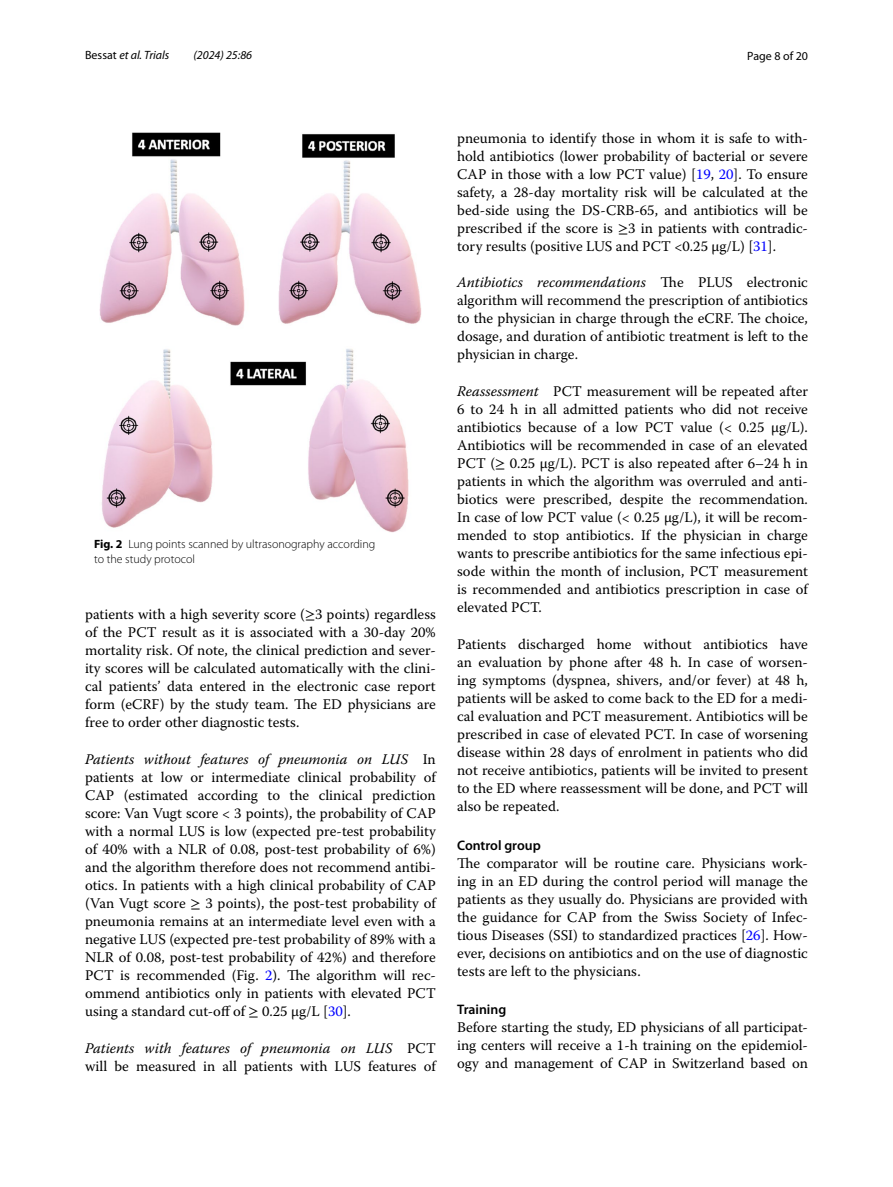
<style>
.page{position:relative;width:893px;height:1187px;background:#fff}
.page>*{position:absolute;margin:0;border:0;box-sizing:border-box;transform-origin:0 0}
.t1{font:14.7px/18px "Warnock Pro";color:#000;text-align:justify}
.t2{font:600 13.8px "Myriad Pro";color:#000}
.t3{font:300 12px/15px "Myriad Pro";color:#000}
.t4{font:italic 12px "Myriad Pro";color:#000}
.t5{font:12px "Myriad Pro";color:#000}
.s1{font-style:normal}
.s2{font-weight:700}
.s3{font-family:"STIX"}
.s4{font-style:italic}
.s5{color:#00f}
</style>
<div class="page">
<img style="left:100px;top:133px;width:321px;height:399px">
<p class="t4" style="left:85px;top:48px;width:86px"><span class="s1">Bessat</span> et al. Trials</p>
<p class="t4" style="left:193px;top:48px;width:60px">(2024) 25:86</p>
<p class="t5" style="left:747px;top:48px;width:62px">Page 8 of 20</p>
<p class="t3" style="left:94px;top:536px;width:283px"><span class="s2">Fig. 2</span> Lung points scanned by ultrasonography according to the study protocol</p>
<p class="t1" style="left:85px;top:605px;width:352px">patients with a high severity score (<span class="s3">≥</span>3 points) regardless of the PCT result as it is associated with a 30-day 20% mortality risk. Of note, the clinical prediction and sever&shy;ity scores will be calculated automatically with the clini&shy;cal patients’ data entered in the electronic case report form (eCRF) by the study team. The ED physicians are free to order other diagnostic tests.</p>
<p class="t1" style="left:85px;top:749px;width:352px"><span class="s4">Patients without features of pneumonia on LUS</span> In patients at low or intermediate clinical probability of CAP (estimated according to the clinical prediction score: Van Vugt score &lt; 3 points), the probability of CAP with a normal LUS is low (expected pre-test probability of 40% with a NLR of 0.08, post-test probability of 6%) and the algorithm therefore does not recommend antibi&shy;otics. In patients with a high clinical probability of CAP (Van Vugt score <span class="s3">≥</span> 3 points), the post-test probability of pneumonia remains at an intermediate level even with a negative LUS (expected pre-test probability of 89% with a NLR of 0.08, post-test probability of 42%) and therefore PCT is recommended (Fig. <span class="s5">2</span>). The algorithm will rec&shy;ommend antibiotics only in patients with elevated PCT using a standard cut-off of <span class="s3">≥</span> 0.25 μg/L [<span class="s5">30</span>].</p>
<p class="t1" style="left:85px;top:1038px;width:352px"><span class="s4">Patients with features of pneumonia on LUS</span> PCT will be measured in all patients with LUS features of</p>
<p class="t1" style="left:457px;top:128px;width:352px">pneumonia to identify those in whom it is safe to with&shy;hold antibiotics (lower probability of bacterial or severe CAP in those with a low PCT value) [<span class="s5">19</span>, <span class="s5">20</span>]. To ensure safety, a 28-day mortality risk will be calculated at the bed-side using the DS-CRB-65, and antibiotics will be prescribed if the score is <span class="s3">≥</span>3 in patients with contradic&shy;tory results (positive LUS and PCT &lt;0.25 μg/L) [<span class="s5">31</span>].</p>
<p class="t1" style="left:457px;top:273px;width:352px"><span class="s4">Antibiotics recommendations</span> The PLUS electronic algorithm will recommend the prescription of antibiotics to the physician in charge through the eCRF. The choice, dosage, and duration of antibiotic treatment is left to the physician in charge.</p>
<p class="t1" style="left:457px;top:382px;width:352px"><span class="s4">Reassessment</span> PCT measurement will be repeated after 6 to 24 h in all admitted patients who did not receive antibiotics because of a low PCT value (&lt; 0.25 μg/L).<br>Antibiotics will be recommended in case of an elevated PCT (<span class="s3">≥</span> 0.25 μg/L). PCT is also repeated after 6–24 h in patients in which the algorithm was overruled and anti&shy;biotics were prescribed, despite the recommendation.<br>In case of low PCT value (&lt; 0.25 μg/L), it will be recom&shy;mended to stop antibiotics. If the physician in charge wants to prescribe antibiotics for the same infectious epi&shy;sode within the month of inclusion, PCT measurement is recommended and antibiotics prescription in case of elevated PCT.</p>
<p class="t1" style="left:457px;top:635px;width:352px">Patients discharged home without antibiotics have an evaluation by phone after 48 h. In case of worsen&shy;ing symptoms (dyspnea, shivers, and/or fever) at 48 h, patients will be asked to come back to the ED for a medi&shy;cal evaluation and PCT measurement. Antibiotics will be prescribed in case of elevated PCT. In case of worsening disease within 28 days of enrolment in patients who did not receive antibiotics, patients will be invited to present to the ED where reassessment will be done, and PCT will also be repeated.</p>
<p class="t2" style="left:457px;top:836px;width:85px">Control group</p>
<p class="t1" style="left:457px;top:853px;width:352px">The comparator will be routine care. Physicians work&shy;ing in an ED during the control period will manage the patients as they usually do. Physicians are provided with the guidance for CAP from the Swiss Society of Infec&shy;tious Diseases (SSI) to standardized practices [<span class="s5">26</span>]. How&shy;ever, decisions on antibiotics and on the use of diagnostic tests are left to the physicians.</p>
<p class="t2" style="left:457px;top:1000px;width:51px">Training</p>
<p class="t1" style="left:457px;top:1018px;width:352px">Before starting the study, ED physicians of all participat&shy;ing centers will receive a 1-h training on the epidemiol&shy;ogy and management of CAP in Switzerland based on</p>
</div>
